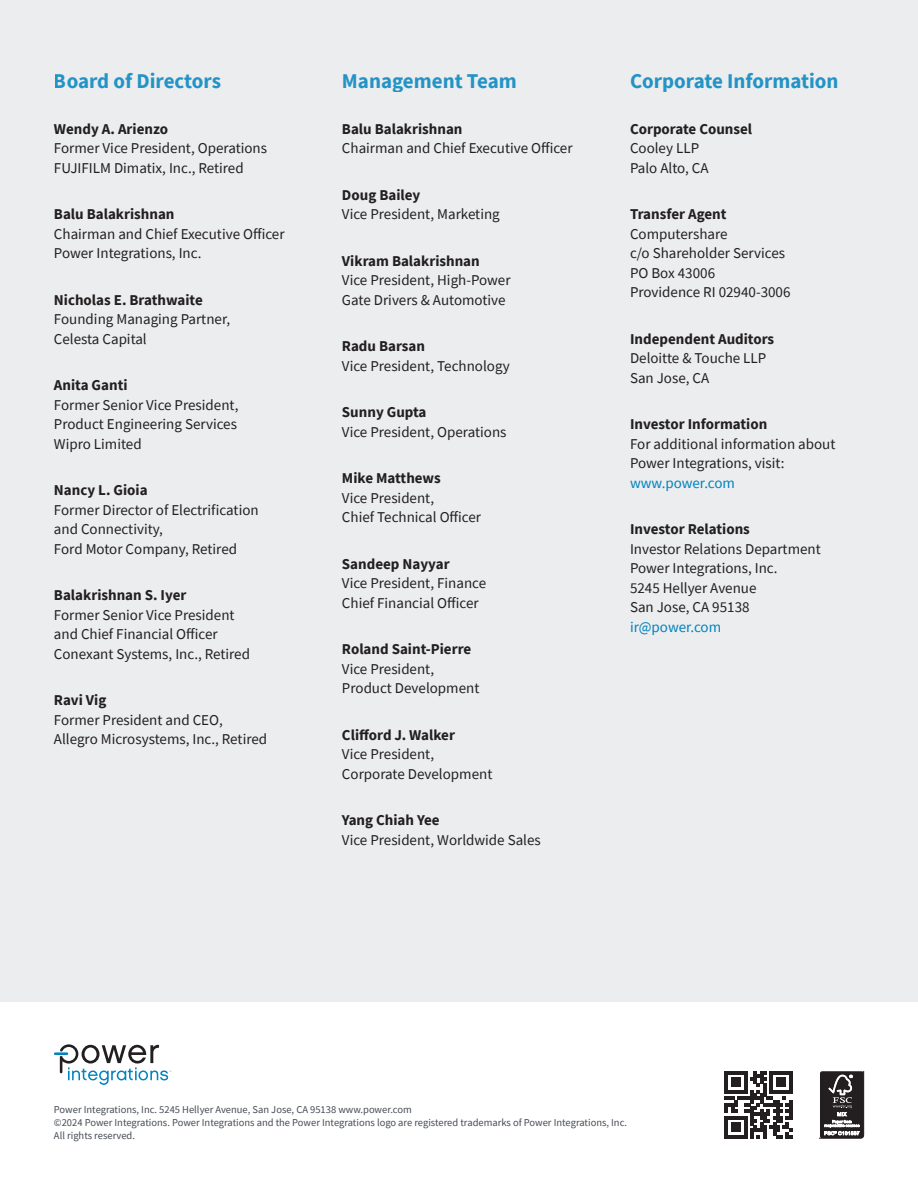
<style>
.page{position:relative;width:918px;height:1188px;background:#fff}
.page>*{position:absolute;margin:0;border:0;box-sizing:border-box;transform-origin:0 0}
.t1{font:700 21px "Source Sans Pro";color:#0083bf}
.Back_Cover_Names{font:15px/19.5px "Source Sans Pro";color:#231f20}
.Copyright{font:10.5px/12.6px "Source Sans Pro";color:#464b54}
.Address{font:10.5px "Source Sans Pro";color:#464b54}
.s1{font-weight:700}
.s2{color:#0083bf}
</style>
<div class="page">
<svg style="left:820px;top:1071px;width:44px;height:67px;background:#4b4748"></svg>
<svg style="left:725px;top:1071px;width:67px;height:67px"></svg>
<hr style="left:54px;top:1052px;width:14px;height:3px;background:#0083bf">
<svg style="left:60px;top:1044px;width:111px;height:41px"></svg>
<div style="left:0;top:0;width:918px;height:1002px;background:#e7e9ea"></div>
<h1 class="t1" style="left:54px;top:66px;width:169px">Board of Directors</h1>
<h1 class="t1" style="left:342px;top:66px;width:176px">Management Team</h1>
<h1 class="t1" style="left:630px;top:66px;width:210px">Corporate Information</h1>
<p class="Back_Cover_Names" style="left:54px;top:119px;width:215px"><span class="s1">Wendy A. Arienzo<br></span>Former Vice President, Operations<br>FUJIFILM Dimatix, Inc., Retired</p>
<p class="Back_Cover_Names" style="left:54px;top:205px;width:232px"><span class="s1">Balu Balakrishnan<br></span>Chairman and Chief Executive Officer<br>Power Integrations, Inc.</p>
<p class="Back_Cover_Names" style="left:54px;top:290px;width:178px"><span class="s1">Nicholas E. Brathwaite<br></span>Founding Managing Partner,<br>Celesta Capital</p>
<p class="Back_Cover_Names" style="left:54px;top:376px;width:186px"><span class="s1">Anita Ganti<br></span>Former Senior Vice President,<br>Product Engineering Services<br>Wipro Limited</p>
<p class="Back_Cover_Names" style="left:54px;top:481px;width:206px"><span class="s1">Nancy L. Gioia<br></span>Former Director of Electrification and Connectivity,<br>Ford Motor Company, Retired</p>
<p class="Back_Cover_Names" style="left:54px;top:586px;width:198px"><span class="s1">Balakrishnan S. Iyer<br></span>Former Senior Vice President and Chief Financial Officer<br>Conexant Systems, Inc., Retired</p>
<p class="Back_Cover_Names" style="left:54px;top:691px;width:215px"><span class="s1">Ravi Vig<br></span>Former President and CEO,<br>Allegro Microsystems, Inc., Retired</p>
<p class="Back_Cover_Names" style="left:342px;top:119px;width:232px"><span class="s1">Balu Balakrishnan<br></span>Chairman and Chief Executive Officer</p>
<p class="Back_Cover_Names" style="left:342px;top:185px;width:159px"><span class="s1">Doug Bailey<br></span>Vice President, Marketing</p>
<p class="Back_Cover_Names" style="left:342px;top:251px;width:170px"><span class="s1">Vikram Balakrishnan<br></span>Vice President, High-Power<br>Gate Drivers &amp; Automotive</p>
<p class="Back_Cover_Names" style="left:342px;top:337px;width:169px"><span class="s1">Radu Barsan<br></span>Vice President, Technology</p>
<p class="Back_Cover_Names" style="left:342px;top:403px;width:166px"><span class="s1">Sunny Gupta<br></span>Vice President, Operations</p>
<p class="Back_Cover_Names" style="left:342px;top:469px;width:141px"><span class="s1">Mike Matthews<br></span>Vice President,<br>Chief Technical Officer</p>
<p class="Back_Cover_Names" style="left:342px;top:554px;width:146px"><span class="s1">Sandeep Nayyar<br></span>Vice President, Finance<br>Chief Financial Officer</p>
<p class="Back_Cover_Names" style="left:342px;top:640px;width:139px"><span class="s1">Roland Saint-Pierre<br></span>Vice President,<br>Product Development</p>
<p class="Back_Cover_Names" style="left:342px;top:725px;width:152px"><span class="s1">Clifford J. Walker<br></span>Vice President,<br>Corporate Development</p>
<p class="Back_Cover_Names" style="left:342px;top:811px;width:200px"><span class="s1">Yang Chiah Yee<br></span>Vice President, Worldwide Sales</p>
<p class="Back_Cover_Names" style="left:630px;top:119px;width:124px"><span class="s1">Corporate Counsel<br></span>Cooley LLP<br>Palo Alto, CA</p>
<p class="Back_Cover_Names" style="left:630px;top:205px;width:162px"><span class="s1">Transfer Agent<br></span>Computershare<br>c/o Shareholder Services<br>PO Box 43006<br>Providence RI 02940-3006</p>
<p class="Back_Cover_Names" style="left:630px;top:329px;width:146px"><span class="s1">Independent Auditors<br></span>Deloitte &amp; Touche LLP<br>San Jose, CA</p>
<p class="Back_Cover_Names" style="left:630px;top:415px;width:207px"><span class="s1">Investor Information<br></span>For additional information about<br>Power Integrations, visit: <span class="s2">www.power.com</span></p>
<p class="Back_Cover_Names" style="left:630px;top:520px;width:192px"><span class="s1">Investor Relations<br></span>Investor Relations Department<br>Power Integrations, Inc.<br>5245 Hellyer Avenue<br>San Jose, CA 95138 <span class="s2">ir@power.com</span></p>
<p class="Address" style="left:54px;top:1103px;width:359px">Power Integrations, Inc. 5245 Hellyer Avenue, San Jose, CA 95138 www.power.com</p>
<p class="Copyright" style="left:54px;top:1116px;width:575px">©2024 Power Integrations. Power Integrations and the Power Integrations logo are registered trademarks of Power Integrations, Inc.<br>All rights reserved.</p>
</div>
